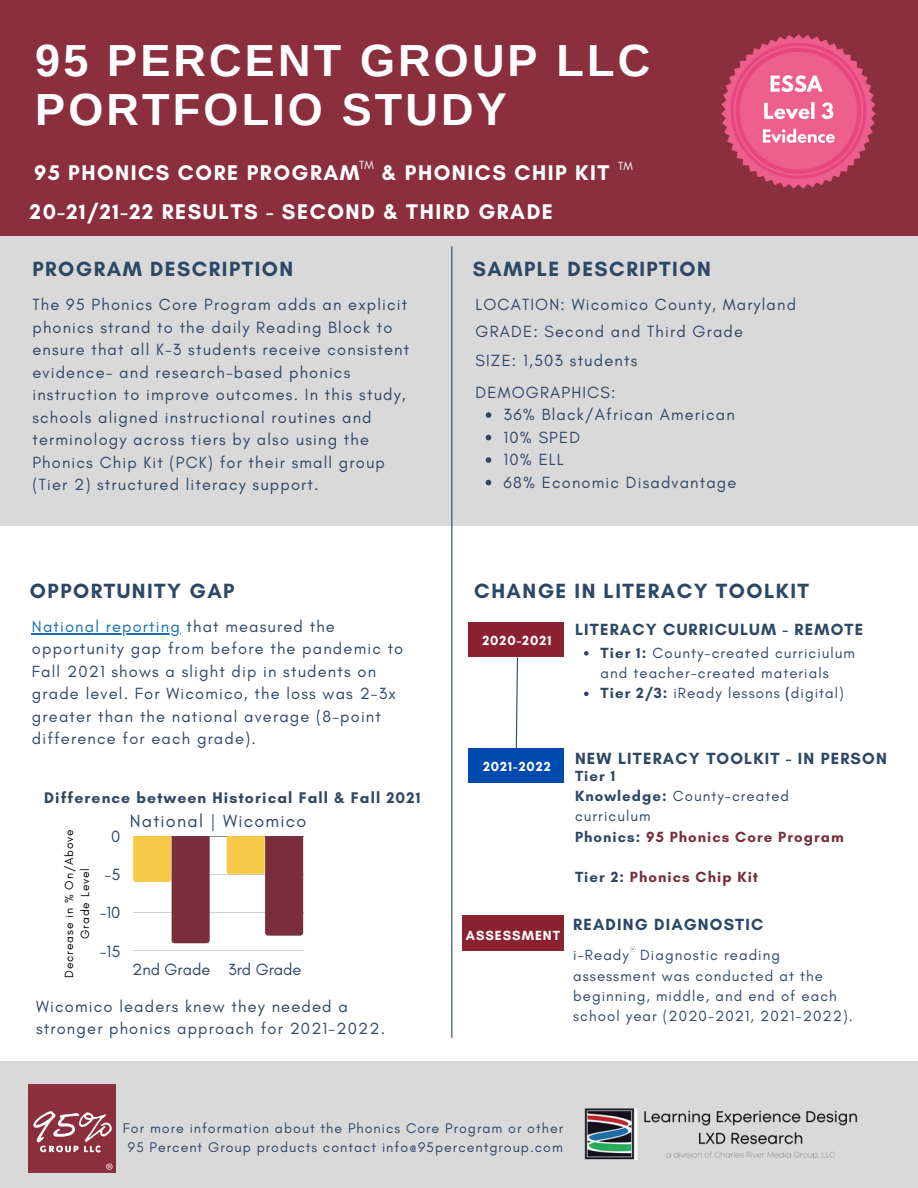
<style>
.page{position:relative;width:918px;height:1188px;background:#fff}
.page>*{position:absolute;margin:0;border:0;box-sizing:border-box;transform-origin:0 0}
.t1{font:700 45px/48.3px "Arimo";letter-spacing:.07em;color:#fff}
.t2{font:700 21.6px "Glacial Indifference";letter-spacing:.07em;color:#fff}
.t3{font:700 21px "Glacial Indifference";letter-spacing:.07em;color:#2d4767}
.t4{font:18px "Glacial Indifference";letter-spacing:.07em;color:#2d4767}
.t5{font:16.5px/22.5px "Glacial Indifference";letter-spacing:.07em;color:#2d4767}
.t6{font:700 16.5px "Glacial Indifference";letter-spacing:.07em;color:#2d4767}
.t7{font:16.5px "Glacial Indifference";color:#2d4767}
.t8{font:700 15.75px "Glacial Indifference";letter-spacing:.07em;color:#2d4767}
.t9{font:15px/20.2px "Glacial Indifference";letter-spacing:.07em;color:#2d4767}
.t10{font:700 15px "Glacial Indifference";letter-spacing:.07em;color:#782f3b}
.t11{font:14.25px/19px "Glacial Indifference";letter-spacing:.07em;color:#2d4767;text-align:center}
.t12{font:700 13.5px "Glacial Indifference";letter-spacing:.07em;color:#fff}
.t13{font:12px/16px "Glacial Indifference";letter-spacing:.07em;color:#000;text-align:center}
.t14{font:12px "Glacial Indifference";color:#fff}
.s1{color:#1a6caf}
.s2{font-weight:700}
.s3{font-weight:700;color:#782f3b}
.s4{color:#2d4767}
</style>
<div class="page">
<div style="left:0;top:0;width:918px;height:238px;background:#8b2f3e"></div>
<div style="left:0;top:236px;width:918px;height:290px;background:#d9d9d9"></div>
<div style="left:0;top:1061px;width:918px;height:127px;background:#d9d9d9"></div>
<hr style="left:451px;top:247px;width:1px;height:791px;background:#2d4767">
<img style="left:584px;top:1108px;width:274px;height:52px">
<img style="left:28px;top:1085px;width:88px;height:88px">
<div style="left:468px;top:622px;width:96px;height:35px;background:#8b2231"></div>
<svg style="left:515px;top:657px;width:3px;height:91px"></svg>
<div style="left:468px;top:748px;width:96px;height:35px;background:#004aad"></div>
<div style="left:462px;top:915px;width:101px;height:36px;background:#8b2231"></div>
<hr style="left:133px;top:836px;width:170px;height:1px;background:#2d4767">
<hr style="left:133px;top:874px;width:170px;height:1px;background:#2d4767">
<hr style="left:133px;top:912px;width:170px;height:1px;background:#2d4767">
<hr style="left:133px;top:951px;width:170px;height:1px;background:#2d4767">
<svg style="left:133px;top:836px;width:77px;height:107px"></svg>
<svg style="left:227px;top:836px;width:76px;height:100px"></svg>
<svg style="left:630px;top:946px;width:6px;height:6px"></svg>
<img style="left:721px;top:34px;width:155px;height:155px">
<svg style="left:486px;top:412px;width:5px;height:6px"></svg>
<svg style="left:486px;top:435px;width:5px;height:5px"></svg>
<svg style="left:486px;top:457px;width:5px;height:6px"></svg>
<svg style="left:486px;top:480px;width:5px;height:5px"></svg>
<hr style="left:32px;top:633px;width:149px;height:1px;background:#1a6caf">
<svg style="left:584px;top:651px;width:5px;height:5px"></svg>
<svg style="left:584px;top:692px;width:5px;height:4px"></svg>
<h1 class="t1" style="left:35px;top:36px;width:616px">95 PERCENT GROUP LLC<br>PORTFOLIO STUDY</h1>
<p class="t14" style="left:359px;top:158px;width:16px">TM</p>
<p class="t14" style="left:618px;top:159px;width:16px">TM</p>
<h2 class="t2" style="left:34px;top:160px;width:577px">95 PHONICS CORE PROGRAM &amp; PHONICS CHIP KIT</h2>
<h2 class="t2" style="left:30px;top:198px;width:525px">20-21/21-22 RESULTS - SECOND &amp; THIRD GRADE</h2>
<p class="t3" style="left:32px;top:256px;width:262px">PROGRAM DESCRIPTION</p>
<p class="t5" style="left:32px;top:293px;width:378px">The 95 Phonics Core Program adds an explicit phonics strand to the daily Reading Block to ensure that all K-3 students receive consistent evidence- and research-based phonics instruction to improve outcomes. In this study, schools aligned instructional routines and terminology across tiers by also using the Phonics Chip Kit (PCK) for their small group (Tier 2) structured literacy support.</p>
<p class="t3" style="left:30px;top:578px;width:206px">OPPORTUNITY GAP</p>
<p class="t5" style="left:32px;top:615px;width:373px"><span class="s1">National reporting</span> that measured the opportunity gap from before the pandemic to Fall 2021 shows a slight dip in students on grade level. For Wicomico, the loss was 2-3x greater than the national average (8-point difference for each grade).</p>
<p class="t8" style="left:44px;top:788px;width:378px">Difference between Historical Fall &amp; Fall 2021</p>
<p class="t13" style="left:61px;top:978px;width:150px;rotate:-90deg">Decrease in % On/Above<br>Grade Level</p>
<p class="t4" style="left:130px;top:809px;width:178px">National | Wicomico</p>
<p class="t5" style="left:111px;top:825px;width:11px">0</p>
<p class="t5" style="left:105px;top:863px;width:17px">-5</p>
<p class="t5" style="left:100px;top:901px;width:22px">-10</p>
<p class="t5" style="left:100px;top:939px;width:22px">-15</p>
<p class="t7" style="left:132px;top:959px;width:171px">2nd Grade 3rd Grade</p>
<p class="t5" style="left:36px;top:995px;width:351px">Wicomico leaders knew they needed a stronger phonics approach for 2021-2022.</p>
<p class="t3" style="left:473px;top:256px;width:239px">SAMPLE DESCRIPTION</p>
<p class="t5" style="left:476px;top:293px;width:322px">LOCATION: Wicomico County, Maryland</p>
<p class="t5" style="left:476px;top:317px;width:269px;line-height:29px">GRADE: Second and Third Grade<br>SIZE: 1,503 students</p>
<p class="t5" style="left:504px;top:403px;width:234px">36% Black/African American<br>10% SPED<br>10% ELL<br>68% Economic Disadvantage</p>
<p class="t5" style="left:476px;top:381px;width:141px">DEMOGRAPHICS:</p>
<p class="t3" style="left:474px;top:578px;width:336px">CHANGE IN LITERACY TOOLKIT</p>
<p class="t12" style="left:482px;top:632px;width:71px">2020-2021</p>
<p class="t6" style="left:575px;top:619px;width:290px">LITERACY CURRICULUM - REMOTE</p>
<p class="t9" style="left:601px;top:642px;width:256px"><span class="s2">Tier 1:</span> County-created curriciulum and teacher-created materials<br><span class="s2">Tier 2/3:</span> iReady lessons <span class="s2">(</span>digital)</p>
<p class="t12" style="left:483px;top:758px;width:69px">2021-2022</p>
<p class="t12" style="left:466px;top:927px;width:96px">ASSESSMENT</p>
<p class="t6" style="left:575px;top:748px;width:313px">NEW LITERACY TOOLKIT - IN PERSON</p>
<p class="t9" style="left:575px;top:766px;width:270px"><span class="s2">Tier 1<br>Knowledge:</span> County-created curriculum<br><span class="s2">Phonics:</span> <span class="s3">95 Phonics Core Program</span></p>
<p class="t10" style="left:575px;top:868px;width:185px"><span class="s4">Tier 2:</span> Phonics Chip Kit</p>
<p class="t6" style="left:573px;top:914px;width:192px">READING DIAGNOSTIC</p>
<p class="t9" style="left:573px;top:945px;width:281px">i-Ready Diagnostic reading assessment was conducted at the beginning, middle, and end of each school year (2020-2021, 2021-2022).</p>
<p class="t11" style="left:123px;top:1118px;width:442px">For more information about the Phonics Core Program or other<br>95 Percent Group products contact info@95percentgroup.com</p>
</div>
